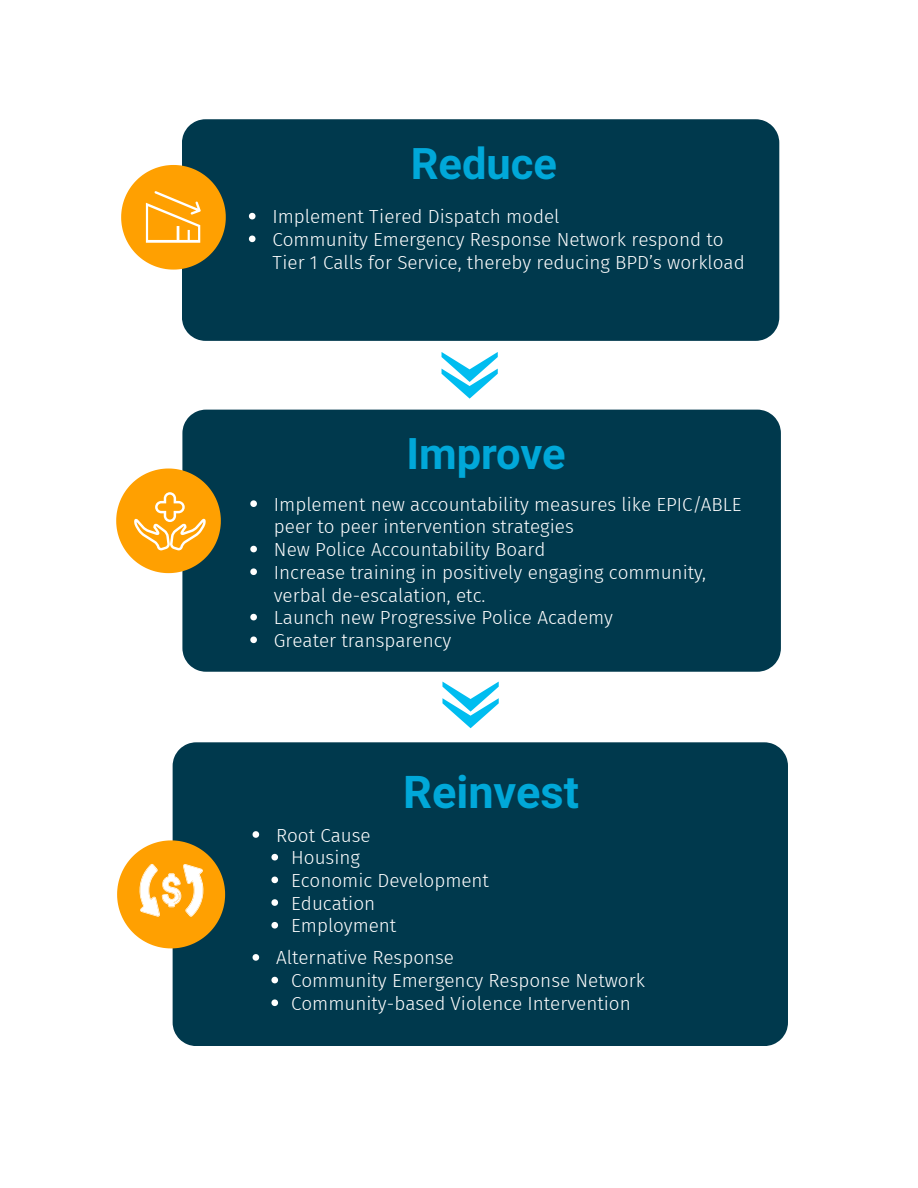
<style>
.page{position:relative;width:918px;height:1188px;background:#fff}
.page>*{position:absolute;margin:0;border:0;box-sizing:border-box;transform-origin:0 0}
.t1{font:700 45.15px "Roboto";color:#00a8d9}
.t2{font:700 43.5px "Roboto";color:#00a8d9}
.t3{font:300 18.9px/22.6px "Fira Sans";color:#fff}
</style>
<div class="page">
<div style="left:182px;top:119px;width:597px;height:222px;background:#00394d"></div>
<svg style="left:249px;top:213px;width:7px;height:6px"></svg>
<svg style="left:249px;top:236px;width:7px;height:6px"></svg>
<svg style="left:121px;top:165px;width:105px;height:105px;background:#e3a433"></svg>
<div style="left:182px;top:410px;width:599px;height:262px;background:#00394d"></div>
<svg style="left:116px;top:469px;width:105px;height:104px;background:#e4a636"></svg>
<svg style="left:250px;top:500px;width:7px;height:7px"></svg>
<svg style="left:250px;top:546px;width:7px;height:6px"></svg>
<svg style="left:250px;top:568px;width:7px;height:7px"></svg>
<svg style="left:250px;top:614px;width:7px;height:6px"></svg>
<svg style="left:250px;top:637px;width:7px;height:6px"></svg>
<div style="left:173px;top:742px;width:615px;height:304px;background:#00394d"></div>
<svg style="left:117px;top:840px;width:108px;height:108px"></svg>
<svg style="left:253px;top:831px;width:6px;height:7px"></svg>
<svg style="left:271px;top:854px;width:7px;height:6px"></svg>
<svg style="left:271px;top:877px;width:7px;height:6px"></svg>
<svg style="left:271px;top:899px;width:7px;height:7px"></svg>
<svg style="left:271px;top:922px;width:7px;height:7px"></svg>
<svg style="left:253px;top:954px;width:6px;height:7px"></svg>
<svg style="left:271px;top:977px;width:7px;height:6px"></svg>
<svg style="left:271px;top:999px;width:7px;height:7px"></svg>
<svg style="left:442px;top:352px;width:56px;height:47px"></svg>
<svg style="left:442px;top:682px;width:57px;height:46px"></svg>
<h2 class="t2" style="left:411px;top:139px;width:148px">Reduce</h2>
<p class="t3" style="left:273px;top:205px;width:474px">Implement Tiered Dispatch model<br>Community Emergency Response Network respond to<br>Tier 1 Calls for Service, thereby reducing BPD’s workload</p>
<h2 class="t2" style="left:406px;top:428px;width:161px">Improve</h2>
<p class="t3" style="left:274px;top:493px;width:469px">Implement new accountability measures like EPIC/ABLE peer to peer intervention strategies<br>New Police Accountability Board<br>Increase training in positively engaging community, verbal de-escalation, etc.<br>Launch new Progressive Police Academy<br>Greater transparency</p>
<h1 class="t1" style="left:403px;top:766px;width:177px">Reinvest</h1>
<p class="t3" style="left:291px;top:824px;width:199px;text-indent:-15px">Root Cause<br>Housing<br>Economic Development<br>Education<br>Employment</p>
<p class="t3" style="left:291px;top:947px;width:355px;text-indent:-15px">Alternative Response<br>Community Emergency Response Network<br>Community-based Violence Intervention</p>
</div>
